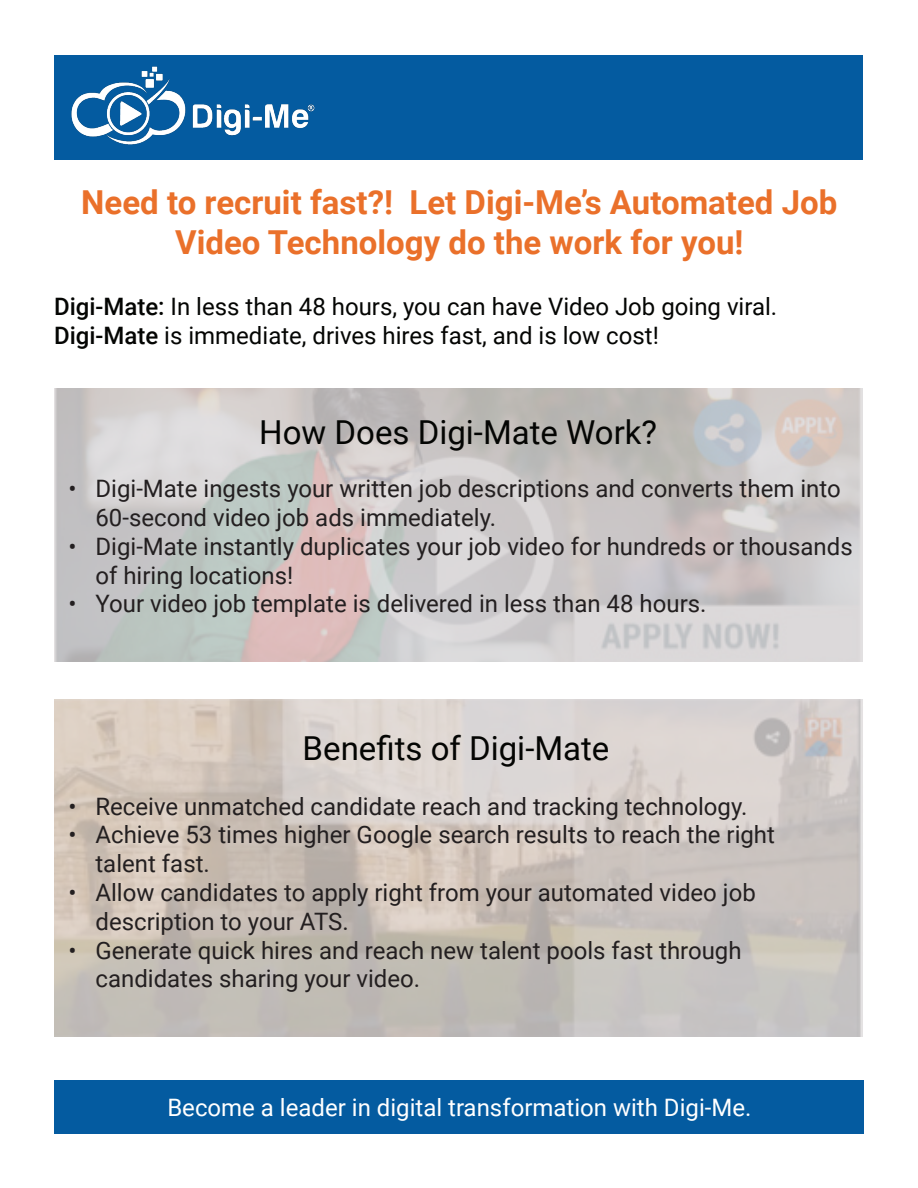
<style>
.page{position:relative;width:918px;height:1188px;background:#fff}
.page>*{position:absolute;margin:0;border:0;box-sizing:border-box;transform-origin:0 0}
.t1{font:700 33px/39.6px "Roboto";color:#ea702a;text-align:center}
.t2{font:33px "Roboto";color:#040503}
.t3{font:24px/28.8px "Roboto";color:#231f20}
.t4{font:24px "Roboto";color:#040503}
.t5{font:24px "Roboto";color:#fff}
.s1{font-weight:500}
</style>
<div class="page">
<img style="left:54px;top:388px;width:808px;height:274px">
<div style="left:55px;top:55px;width:808px;height:104px;background:#045ba0"></div>
<img style="left:71px;top:66px;width:244px;height:79px">
<div style="left:54px;top:1080px;width:810px;height:54px;background:#045ba0"></div>
<p class="t1" style="left:81px;top:181px;width:758px">Need to recruit fast?! Let Digi-Me’s Automated Job<br>Video Technology do the work for you!</p>
<p class="t4" style="left:54px;top:290px;width:725px"><span class="s1">Digi-Mate:</span> In less than 48 hours, you can have Video Job going viral.</p>
<p class="t4" style="left:54px;top:318px;width:606px"><span class="s1">Digi-Mate</span> is immediate, drives hires fast, and is low cost!</p>
<p class="t2" style="left:259px;top:409px;width:399px">How Does Digi-Mate Work?</p>
<p class="t3" style="left:95px;top:473px;width:747px;text-indent:-27px">• Digi-Mate ingests your written job descriptions and converts them into<br>60-second video job ads immediately.</p>
<p class="t3" style="left:95px;top:531px;width:759px;text-indent:-27px">• Digi-Mate instantly duplicates your job video for hundreds or thousands of hiring locations!</p>
<p class="t3" style="left:68px;top:589px;width:640px">• Your video job template is delivered in less than 48 hours.</p>
<p class="t2" style="left:303px;top:725px;width:308px">Benefits of Digi-Mate</p>
<p class="t3" style="left:68px;top:791px;width:680px">• Receive unmatched candidate reach and tracking technology.</p>
<p class="t3" style="left:95px;top:820px;width:681px;text-indent:-27px">• Achieve 53 times higher Google search results to reach the right talent fast.</p>
<p class="t3" style="left:95px;top:877px;width:662px;text-indent:-27px">• Allow candidates to apply right from your automated video job description to your ATS.</p>
<p class="t3" style="left:95px;top:935px;width:648px;text-indent:-27px">• Generate quick hires and reach new talent pools fast through candidates sharing your video.</p>
<p class="t5" style="left:167px;top:1090px;width:586px">Become a leader in digital transformation with Digi-Me.</p>
</div>
